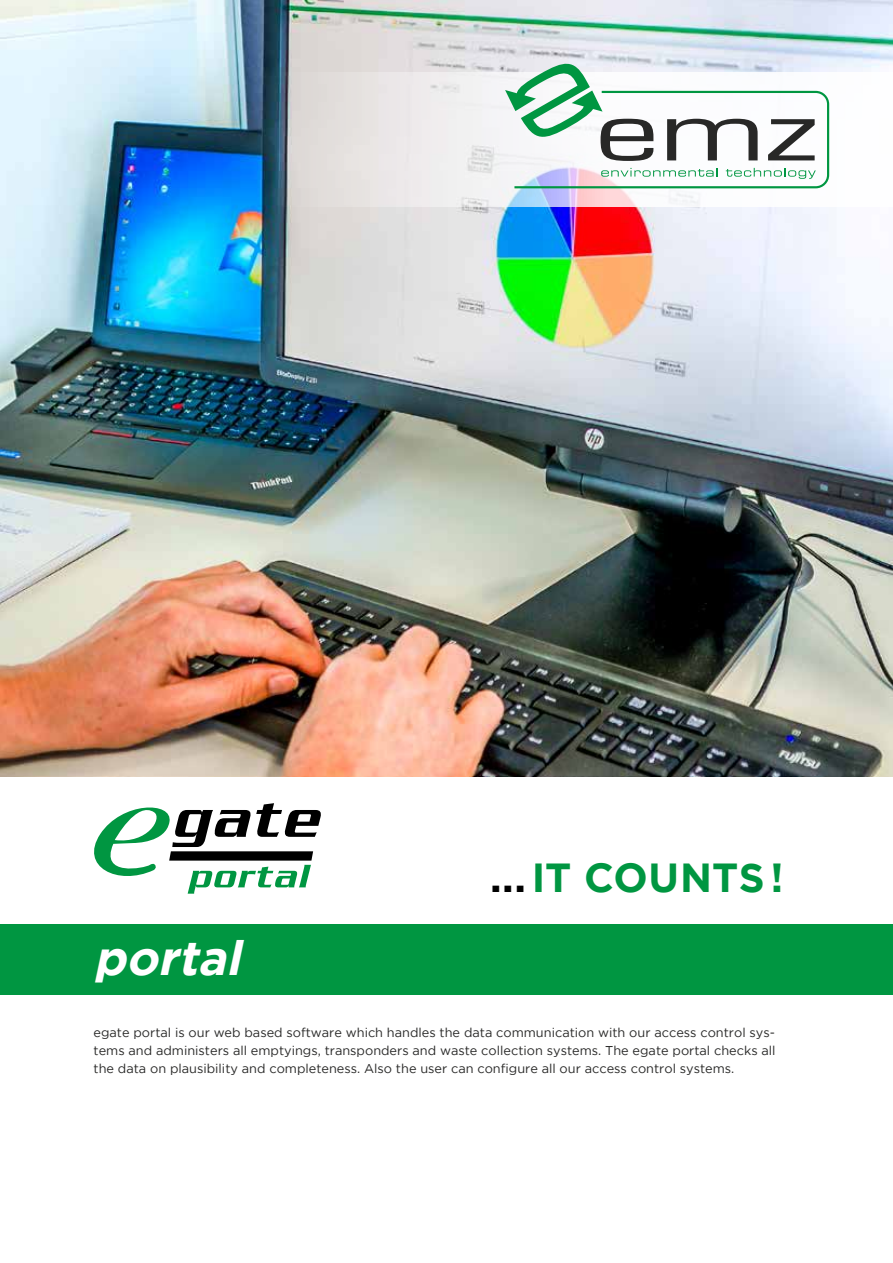
<style>
.page{position:relative;width:893px;height:1263px;background:#fff}
.page>*{position:absolute;margin:0;border:0;box-sizing:border-box;transform-origin:0 0}
.t1{font:italic 700 48px "Gotham";color:#fff}
.t2{font:700 40.5px "Gotham";letter-spacing:.005em;color:#009641}
.t3{font:12.75px/18px "Gotham";color:#282827;text-align:justify}
.s1{color:#000}
</style>
<div class="page">
<img style="left:0;top:0;width:893px;height:776px">
<svg style="left:272px;top:72px;width:621px;height:135px"></svg>
<svg style="left:505px;top:59px;width:325px;height:130px"></svg>
<div style="left:0;top:924px;width:893px;height:70px;background:#009641"></div>
<svg style="left:94px;top:803px;width:227px;height:91px"></svg>
<h1 class="t1" style="left:94px;top:926px;width:162px">portal</h1>
<h2 class="t2" style="left:490px;top:851px;width:295px"><span class="s1">...</span> IT COUNTS !</h2>
<p class="t3" style="left:94px;top:1023px;width:684px">egate portal is our web based software which handles the data communication with our access control sys&shy;tems and administers all emptyings, transponders and waste collection systems. The egate portal checks all the data on plausibility and completeness. Also the user can configure all our access control systems.</p>
</div>
